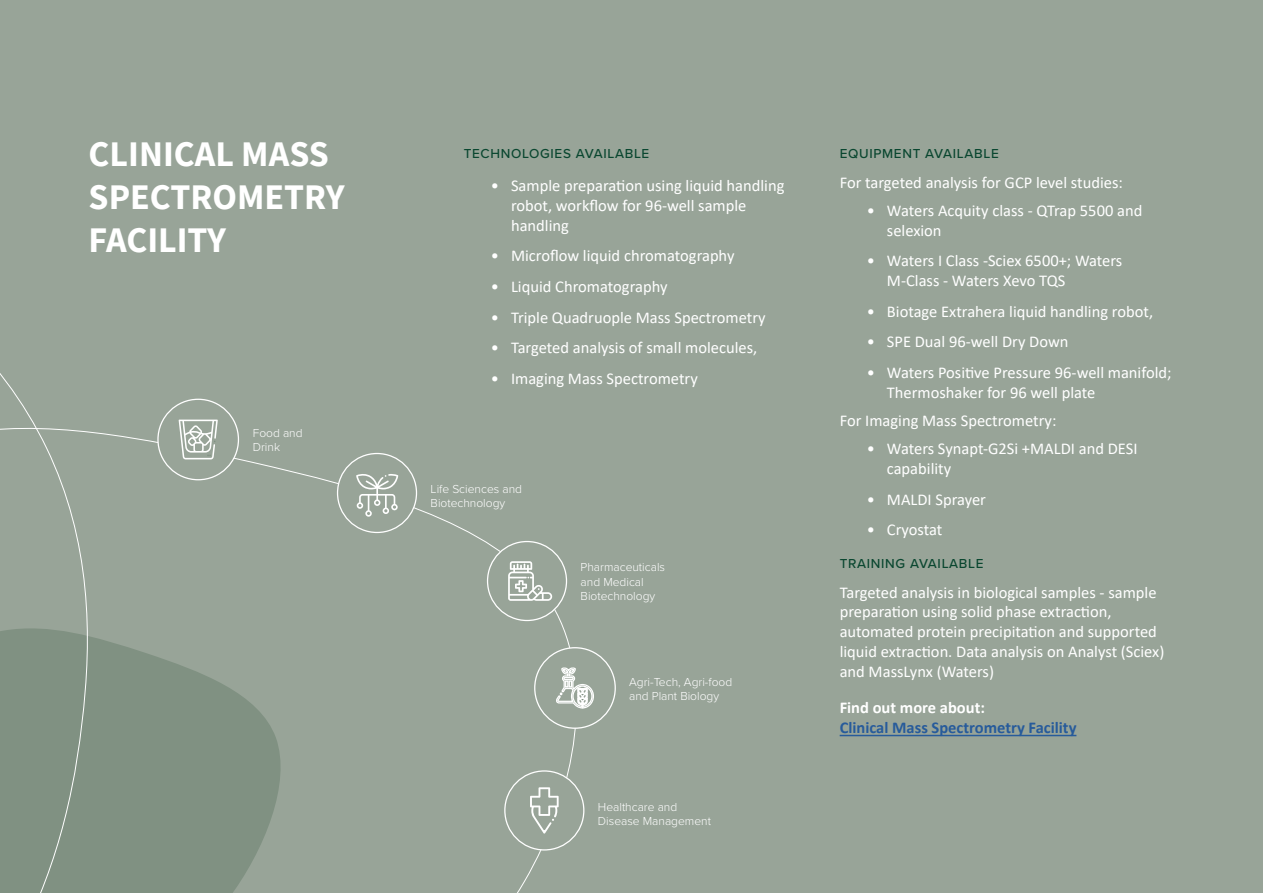
<style>
.page{position:relative;width:1263px;height:893px;background:#98a498}
.page>*{position:absolute;margin:0;border:0;box-sizing:border-box;transform-origin:0 0}
.t1{font:700 36px/43.2px "Source Sans Pro";color:#fff}
.t2{font:16.5px/19.8px "Calibri";color:#fff}
.t3{font:700 16.5px "Calibri";color:#275b9b}
.t4{font:700 16.5px "Calibri";color:#fff}
.t5{font:500 13.5px "Proxima Nova";letter-spacing:.05em;color:#0a4730}
.t6{font:300 12px/14.4px "Proxima Nova";color:#fff}
</style>
<div class="page">
<svg style="left:93px;top:418px;width:506px;height:475px"></svg>
<svg style="left:0;top:373px;width:93px;height:520px"></svg>
<hr style="left:840px;top:735px;width:236px;height:1px;background:#275b9b">
<div style="left:338px;top:453px;width:78px;height:79px;background:#98a498;border-radius:50%"></div>
<div style="left:337px;top:453px;width:80px;height:80px;border:1px solid #fff;border-radius:50%"></div>
<svg style="left:356px;top:474px;width:42px;height:43px"></svg>
<div style="left:487px;top:541px;width:79px;height:79px;background:#98a498;border-radius:50%"></div>
<div style="left:487px;top:541px;width:80px;height:80px;border:1px solid #fff;border-radius:50%"></div>
<svg style="left:508px;top:561px;width:44px;height:40px"></svg>
<div style="left:505px;top:771px;width:79px;height:79px;background:#98a498;border-radius:50%"></div>
<div style="left:504px;top:770px;width:80px;height:80px;border:1px solid #fff;border-radius:50%"></div>
<svg style="left:530px;top:787px;width:29px;height:47px"></svg>
<div style="left:158px;top:399px;width:80px;height:81px;background:#98a498;border-radius:50%"></div>
<div style="left:157px;top:399px;width:82px;height:81px;border:1px solid #fff;border-radius:50%"></div>
<svg style="left:179px;top:420px;width:39px;height:39px"></svg>
<div style="left:535px;top:648px;width:80px;height:80px;background:#98a498;border-radius:50%"></div>
<div style="left:534px;top:647px;width:82px;height:82px;border:1px solid #fff;border-radius:50%"></div>
<svg style="left:556px;top:667px;width:38px;height:42px"></svg>
<h1 class="t1" style="left:89px;top:132px;width:258px">CLINICAL MASS<br>SPECTROMETRY<br>FACILITY</h1>
<p class="t5" style="left:464px;top:144px;width:187px">TECHNOLOGIES AVAILABLE</p>
<p class="t2" style="left:511px;top:175px;width:275px;text-indent:-20px">• Sample preparation using liquid handling robot, workflow for 96-well sample handling</p>
<p class="t2" style="left:491px;top:245px;width:245px">• Microflow liquid chromatography</p>
<p class="t2" style="left:491px;top:276px;width:178px">• Liquid Chromatography</p>
<p class="t2" style="left:491px;top:307px;width:276px">• Triple Quadruople Mass Spectrometry</p>
<p class="t2" style="left:491px;top:337px;width:268px">• Targeted analysis of small molecules,</p>
<p class="t2" style="left:491px;top:368px;width:209px">• Imaging Mass Spectrometry</p>
<p class="t6" style="left:253px;top:425px;width:51px">Food and<br>Drink</p>
<p class="t6" style="left:431px;top:481px;width:93px">Life Sciences and<br>Biotechnology</p>
<p class="t6" style="left:581px;top:559px;width:86px">Pharmaceuticals and Medical<br>Biotechnology</p>
<p class="t6" style="left:629px;top:674px;width:105px">Agri-Tech, Agri-food and Plant Biology</p>
<p class="t6" style="left:598px;top:799px;width:115px">Healthcare and<br>Disease Management</p>
<p class="t5" style="left:840px;top:143px;width:161px">EQUIPMENT AVAILABLE</p>
<p class="t2" style="left:840px;top:172px;width:285px">For targeted analysis for GCP level studies:</p>
<p class="t2" style="left:887px;top:200px;width:257px;text-indent:-20px">• Waters Acquity class - QTrap 5500 and selexion</p>
<p class="t2" style="left:887px;top:250px;width:237px;text-indent:-20px">• Waters I Class -Sciex 6500+; Waters<br>M-Class - Waters Xevo TQS</p>
<p class="t2" style="left:867px;top:301px;width:288px">• Biotage Extrahera liquid handling robot,</p>
<p class="t2" style="left:867px;top:331px;width:203px">• SPE Dual 96-well Dry Down</p>
<p class="t2" style="left:887px;top:362px;width:286px;text-indent:-20px">• Waters Positive Pressure 96-well manifold;<br>Thermoshaker for 96 well plate</p>
<p class="t2" style="left:840px;top:410px;width:218px">For Imaging Mass Spectrometry:</p>
<p class="t2" style="left:887px;top:438px;width:252px;text-indent:-20px">• Waters Synapt-G2Si +MALDI and DESI capability</p>
<p class="t2" style="left:867px;top:489px;width:121px">• MALDI Sprayer</p>
<p class="t2" style="left:867px;top:519px;width:77px">• Cryostat</p>
<p class="t5" style="left:840px;top:553px;width:145px">TRAINING AVAILABLE</p>
<p class="t2" style="left:840px;top:582px;width:326px">Targeted analysis in biological samples - sample preparation using solid phase extraction, automated protein precipitation and supported liquid extraction. Data analysis on Analyst (Sciex) and MassLynx (Waters)</p>
<p class="t4" style="left:840px;top:696px;width:147px">Find out more about:</p>
<p class="t3" style="left:840px;top:715px;width:238px">Clinical Mass Spectrometry Facility</p>
</div>
